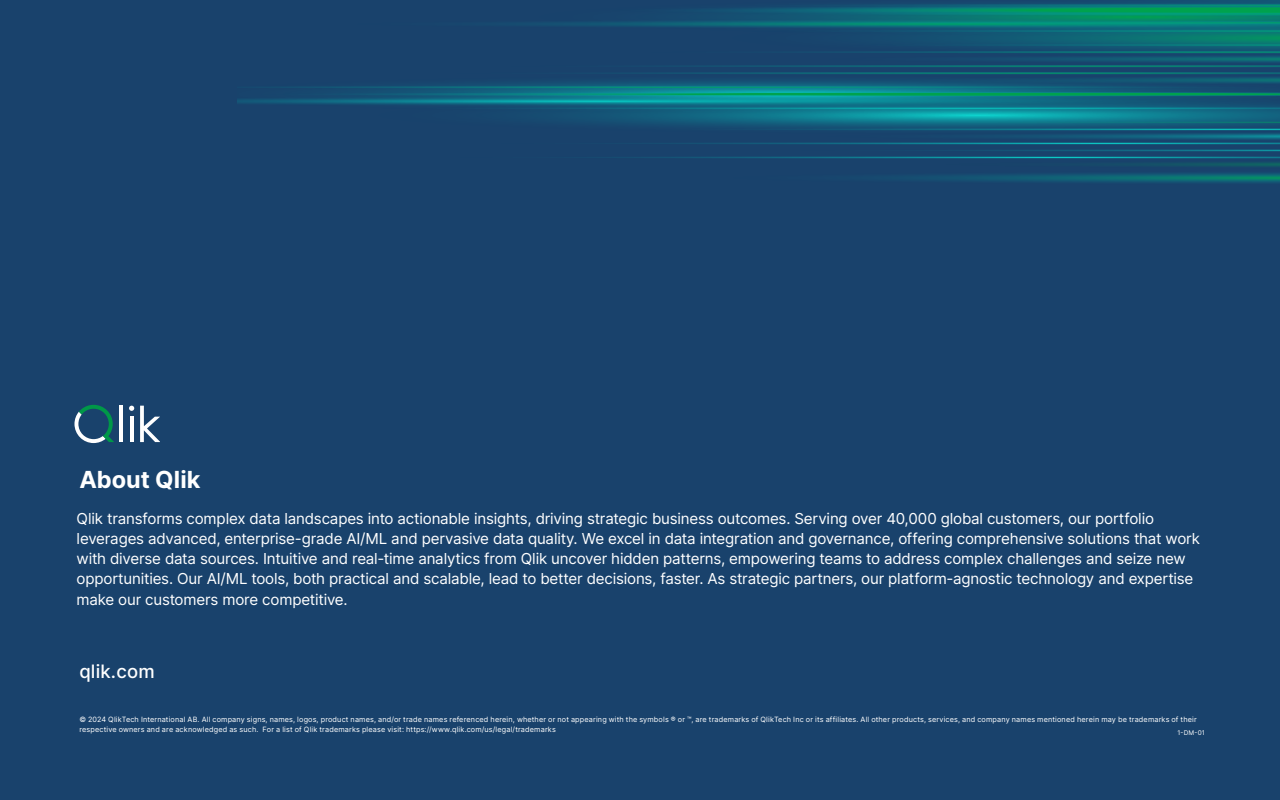
<style>
.page{position:relative;width:1280px;height:800px;background:#19426c}
.page>*{position:absolute;margin:0;border:0;box-sizing:border-box;transform-origin:0 0}
.t1{font:700 23.5px "Inter";color:#fff}
.t2{font:500 18.5px "Inter";letter-spacing:.01em;color:#fff}
.t3{font:15.1px/20.2px "Inter";letter-spacing:-.01em;color:#fff}
.t4{font:7.3px/9.7px "Inter";letter-spacing:.02em;color:#fff}
.t5{font:6.5px "Inter";color:#fff}
</style>
<div class="page">
<svg style="left:546px;top:110px;width:734px;height:9px;background:#107f92"></svg>
<svg style="left:903px;top:33px;width:377px;height:9px;background:#0e6872"></svg>
<svg style="left:566px;top:119px;width:714px;height:64px"></svg>
<svg style="left:529px;top:0;width:751px;height:33px"></svg>
<svg style="left:237px;top:42px;width:1043px;height:68px"></svg>
<hr style="left:119px;top:406px;width:4px;height:36px;background:#fff">
<hr style="left:130px;top:417px;width:3px;height:25px;background:#fff">
<svg style="left:129px;top:406px;width:5px;height:5px"></svg>
<svg style="left:140px;top:406px;width:20px;height:36px"></svg>
<svg style="left:74px;top:405px;width:40px;height:38px"></svg>
<h1 class="t1" style="left:79px;top:462px;width:123px">About Qlik</h1>
<p class="t3" style="left:77px;top:508px;width:1125px">Qlik transforms complex data landscapes into actionable insights, driving strategic business outcomes. Serving over 40,000 global customers, our portfolio leverages advanced, enterprise-grade AI/ML and pervasive data quality. We excel in data integration and governance, offering comprehensive solutions that work with diverse data sources. Intuitive and real-time analytics from Qlik uncover hidden patterns, empowering teams to address complex challenges and seize new opportunities. Our AI/ML tools, both practical and scalable, lead to better decisions, faster. As strategic partners, our platform-agnostic technology and expertise make our customers more competitive.</p>
<p class="t2" style="left:79px;top:657px;width:77px">qlik.com</p>
<p class="t4" style="left:79px;top:714px;width:1119px">© 2024 QlikTech International AB. All company signs, names, logos, product names, and/or trade names referenced herein, whether or not appearing with the symbols ® or ™, are trademarks of QlikTech Inc or its affiliates. All other products, services, and company names mentioned herein may be trademarks of their respective owners and are acknowledged as such. For a list of Qlik trademarks please visit: https://www.qlik.com/us/legal/trademarks</p>
<p class="t5" style="left:1178px;top:728px;width:29px">1-DM-01</p>
</div>
